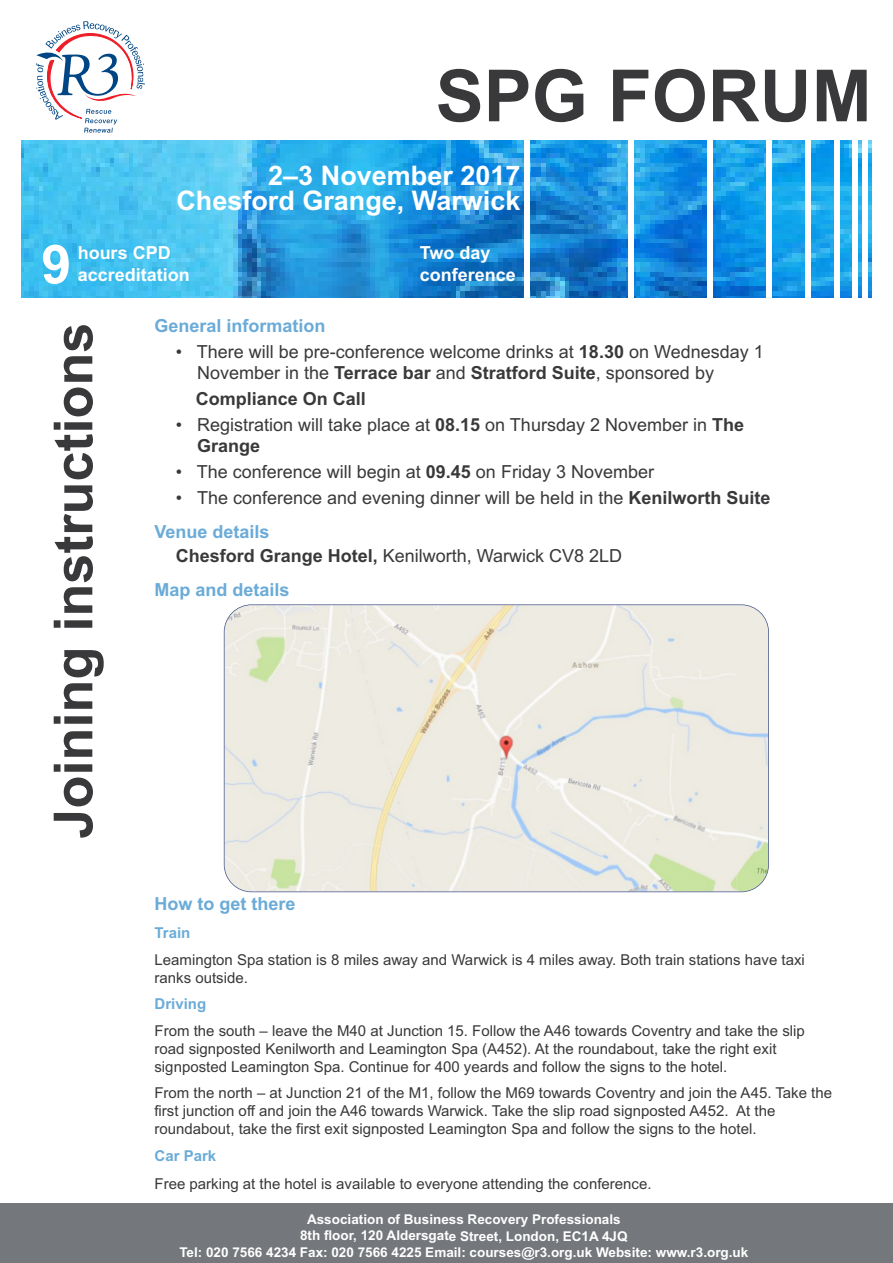
<style>
.page{position:relative;width:893px;height:1263px;background:#fff}
.page>*{position:absolute;margin:0;border:0;box-sizing:border-box;transform-origin:0 0}
.t1{font:700 72px "Arial";color:#39383a}
.t2{font:700 54px "Arial";color:#39383a}
.t3{font:700 54px "Arial";color:#fff}
.t4{font:700 27px/25.2px "Arial";color:#fff;text-align:right}
.t5{font:18px/21.6px "Arial";color:#39383a}
.t6{font:700 18px/21.6px "Arial";color:#fff}
.t7{font:700 18px "Arial";color:#6aabd8}
.t8{font:700 18px "Arial";color:#39383a}
.t9{font:15px/18px "Arial";color:#39383a}
.t10{font:700 15px "Arial";color:#6aabd8}
.t11{font:700 13.5px/16.2px "Arial";color:#fff;text-align:center}
.s1{font-weight:700}
.s2{font-weight:700;color:#6aabd8}
</style>
<div class="page">
<svg style="left:36px;top:21px;width:109px;height:112px"></svg>
<img style="left:21px;top:140px;width:851px;height:158px">
<div style="left:707px;top:140px;width:6px;height:158px;background:#fff"></div>
<div style="left:805px;top:140px;width:6px;height:158px;background:#fff"></div>
<div style="left:835px;top:140px;width:5px;height:158px;background:#fff"></div>
<div style="left:862px;top:140px;width:5px;height:158px;background:#fff"></div>
<div style="left:852px;top:140px;width:6px;height:158px;background:#fff"></div>
<div style="left:766px;top:140px;width:6px;height:158px;background:#fff"></div>
<div style="left:628px;top:140px;width:5px;height:158px;background:#fff"></div>
<div style="left:524px;top:140px;width:6px;height:158px;background:#fff"></div>
<div style="left:0;top:1204px;width:893px;height:59px;background:#74777b"></div>
<img style="left:225px;top:605px;width:543px;height:286px;border-radius:27px">
<div style="left:224px;top:604px;width:545px;height:288px;border:2px solid #435487;border-radius:28px"></div>
<h1 class="t1" style="left:436px;top:54px;width:438px">SPG FORUM</h1>
<h3 class="t4" style="left:176px;top:163px;width:346px">2–3 November 2017<br>Chesford Grange, Warwick</h3>
<h2 class="t3" style="left:41px;top:233px;width:32px">9</h2>
<p class="t6" style="left:78px;top:242px;width:114px">hours CPD accreditation</p>
<p class="t6" style="left:420px;top:242px;width:98px">Two day conference</p>
<h2 class="t2" style="left:42px;top:839px;width:517px;rotate:-90deg">Joining instructions</h2>
<p class="t7" style="left:155px;top:315px;width:173px">General information</p>
<p class="t5" style="left:197px;top:341px;width:568px;text-indent:-21px">• There will be pre-conference welcome drinks at <span class="s1">18.30</span> on Wednesday 1<br>November in the <span class="s1">Terrace bar</span> and <span class="s1">Stratford Suite</span>, sponsored by</p>
<p class="t8" style="left:196px;top:388px;width:172px">Compliance On Call</p>
<p class="t5" style="left:197px;top:414px;width:548px;text-indent:-21px">• Registration will take place at <span class="s1">08.15</span> on Thursday 2 November in <span class="s1">The<br>Grange</span></p>
<p class="t5" style="left:176px;top:461px;width:480px">• The conference will begin at <span class="s1">09.45</span> on Friday 3 November</p>
<p class="t5" style="left:155px;top:481px;width:617px;line-height:34px;text-indent:21px">• The conference and evening dinner will be held in the <span class="s1">Kenilworth Suite<br></span><span class="s2">Venue details</span></p>
<p class="t5" style="left:155px;top:538px;width:469px;line-height:34.3px;text-indent:21px"><span class="s1">Chesford Grange Hotel,</span> Kenilworth, Warwick CV8 2LD<br><span class="s2">Map and details</span></p>
<p class="t7" style="left:155px;top:893px;width:142px">How to get there</p>
<p class="t10" style="left:155px;top:924px;width:37px">Train</p>
<p class="t9" style="left:155px;top:950px;width:652px">Leamington Spa station is 8 miles away and Warwick is 4 miles away. Both train stations have taxi ranks outside.</p>
<p class="t10" style="left:155px;top:995px;width:53px">Driving</p>
<p class="t9" style="left:154px;top:1021px;width:652px">From the south – leave the M40 at Junction 15. Follow the A46 towards Coventry and take the slip road signposted Kenilworth and Leamington Spa (A452). At the roundabout, take the right exit signposted Leamington Spa. Continue for 400 yeards and follow the signs to the hotel.</p>
<p class="t9" style="left:154px;top:1084px;width:679px">From the north – at Junction 21 of the M1, follow the M69 towards Coventry and join the A45. Take the first junction off and join the A46 towards Warwick. Take the slip road signposted A452. At the roundabout, take the first exit signposted Leamington Spa and follow the signs to the hotel.</p>
<p class="t10" style="left:155px;top:1147px;width:63px">Car Park</p>
<p class="t9" style="left:155px;top:1175px;width:498px">Free parking at the hotel is available to everyone attending the conference.</p>
<p class="t11" style="left:179px;top:1211px;width:570px">Association of Business Recovery Professionals<br>8th floor, 120 Aldersgate Street, London, EC1A 4JQ<br>Tel: 020 7566 4234 Fax: 020 7566 4225 Email: courses@r3.org.uk Website: www.r3.org.uk</p>
</div>
